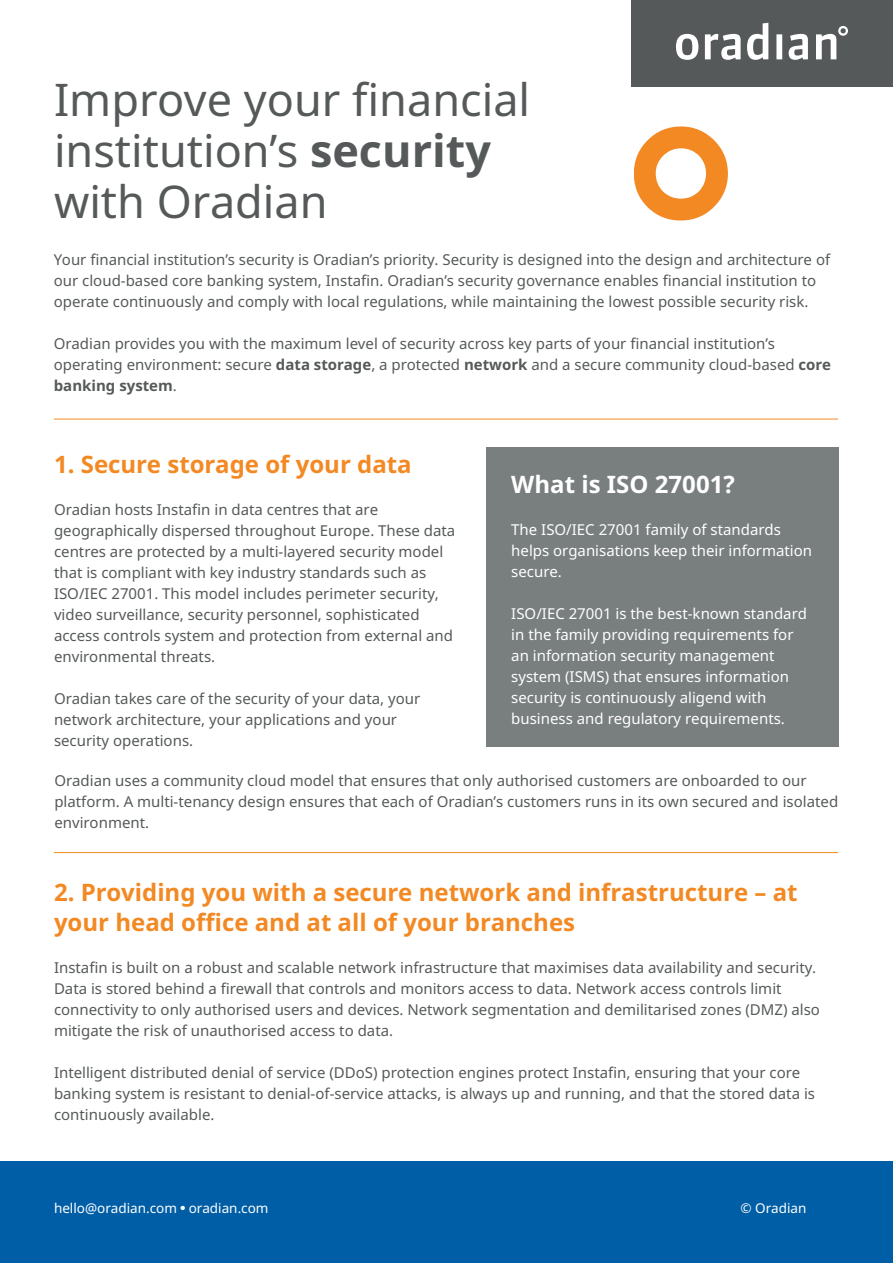
<style>
.page{position:relative;width:893px;height:1263px;background:#fff}
.page>*{position:absolute;margin:0;border:0;box-sizing:border-box;transform-origin:0 0}
.t1{font:45px/51px "Noto Sans";color:#555959}
.t2{font:700 24px/30px "Noto Sans";color:#f38923}
.t3{font:700 24px "Noto Sans";color:#fff}
.t4{font:15px/21px "Noto Sans";color:#555959}
.t5{font:15px/21px "Noto Sans";color:#fff}
.t6{font:13.5px "Noto Sans";color:#fff}
.s1{font-weight:700}
</style>
<div class="page">
<div style="left:486px;top:447px;width:353px;height:299px;background:#797e7f"></div>
<div style="left:631px;top:0;width:262px;height:86px;background:#555959"></div>
<svg style="left:676px;top:23px;width:172px;height:37px"></svg>
<svg style="left:634px;top:126px;width:94px;height:94px"></svg>
<div style="left:0;top:1161px;width:893px;height:102px;background:#005ea6"></div>
<hr style="left:54px;top:852px;width:784px;height:1px;background:#f38923">
<hr style="left:54px;top:419px;width:784px;height:1px;background:#f38923">
<h1 class="t1" style="left:54px;top:73px;width:478px">Improve your financial institution’s <span class="s1">security </span>with Oradian</h1>
<p class="t4" style="left:54px;top:249px;width:778px">Your financial institution’s security is Oradian’s priority. Security is designed into the design and architecture of our cloud-based core banking system, Instafin. Oradian’s security governance enables financial institution to operate continuously and comply with local regulations, while maintaining the lowest possible security risk.</p>
<p class="t4" style="left:54px;top:333px;width:779px">Oradian provides you with the maximum level of security across key parts of your financial institution’s operating environment: secure <span class="s1">data storage</span>, a protected <span class="s1">network</span> and a secure community cloud-based <span class="s1">core banking system</span>.</p>
<h2 class="t2" style="left:54px;top:448px;width:359px">1. Secure storage of your data</h2>
<p class="t4" style="left:54px;top:498px;width:403px">Oradian hosts Instafin in data centres that are geographically dispersed throughout Europe. These data centres are protected by a multi-layered security model that is compliant with key industry standards such as ISO/IEC 27001. This model includes perimeter security, video surveillance, security personnel, sophisticated access controls system and protection from external and environmental threats.</p>
<p class="t4" style="left:54px;top:687px;width:368px">Oradian takes care of the security of your data, your network architecture, your applications and your security operations.</p>
<p class="t4" style="left:54px;top:769px;width:785px">Oradian uses a community cloud model that ensures that only authorised customers are onboarded to our platform. A multi-tenancy design ensures that each of Oradian’s customers runs in its own secured and isolated environment.</p>
<h2 class="t3" style="left:511px;top:468px;width:225px">What is ISO 27001?</h2>
<p class="t5" style="left:511px;top:519px;width:302px">The ISO/IEC 27001 family of standards helps organisations keep their information secure.</p>
<p class="t5" style="left:511px;top:603px;width:297px">ISO/IEC 27001 is the best-known standard in the family providing requirements for an information security management system (ISMS) that ensures information security is continuously aligend with business and regulatory requirements.</p>
<h2 class="t2" style="left:54px;top:877px;width:745px">2. Providing you with a secure network and infrastructure – at your head office and at all of your branches</h2>
<p class="t4" style="left:54px;top:957px;width:767px">Instafin is built on a robust and scalable network infrastructure that maximises data availability and security.<br>Data is stored behind a firewall that controls and monitors access to data. Network access controls limit connectivity to only authorised users and devices. Network segmentation and demilitarised zones (DMZ) also mitigate the risk of unauthorised access to data.</p>
<p class="t4" style="left:54px;top:1062px;width:763px">Intelligent distributed denial of service (DDoS) protection engines protect Instafin, ensuring that your core banking system is resistant to denial-of-service attacks, is always up and running, and that the stored data is continuously available.</p>
<p class="t6" style="left:54px;top:1199px;width:216px">hello@oradian.com ● oradian.com</p>
<p class="t6" style="left:740px;top:1199px;width:68px">© Oradian</p>
</div>
